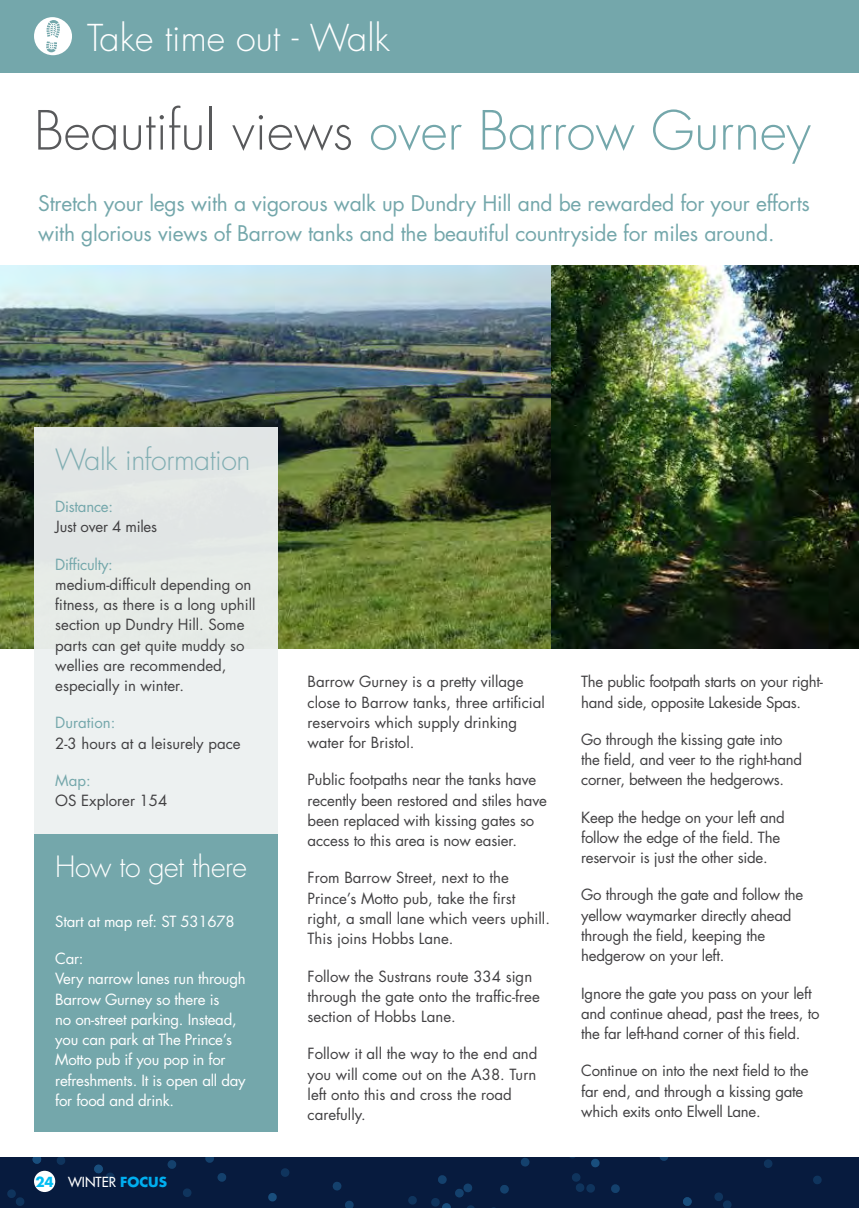
<style>
.page{position:relative;width:859px;height:1208px;background:#fff}
.page>*{position:absolute;margin:0;border:0;box-sizing:border-box;transform-origin:0 0}
.t1{font:300 52.5px "Futura LT";color:#74a7ab}
.t2{font:300 36px "Futura LT";color:#fff}
.t3{font:300 28.5px "Futura LT";letter-spacing:-.015em;color:#81aeb2}
.t4{font:300 28.5px "Futura LT";letter-spacing:-.015em;color:#fff}
.t5{font:21px/30px "Futura LT";letter-spacing:-.01em;color:#74a7ab}
.t6{font:15px/20.2px "Futura LT";letter-spacing:-.01em;color:#414042}
.t7{font:15px/20.2px "Futura LT";letter-spacing:-.015em;color:#fff}
.t8{font:15px "Futura LT";letter-spacing:-.015em;color:#74a7ab}
.t9{font:13.5px "Futura LT";color:#fff}
.s1{color:#58595b}
.s2{font-weight:700;color:#00bdf2}
.s3{font-weight:700;color:#00aeef}
</style>
<div class="page">
<div style="left:0;top:1157px;width:859px;height:51px;background:#071b3e"></div>
<div style="left:0;top:0;width:859px;height:72px;background:#74a7ab"></div>
<div style="left:34px;top:17px;width:38px;height:38px;background:#fff;border-radius:50%"></div>
<svg style="left:46px;top:20px;width:14px;height:32px"></svg>
<img style="left:0;top:266px;width:859px;height:382px">
<div style="left:34px;top:427px;width:244px;height:406px;background:#e7ece7"></div>
<div style="left:34px;top:833px;width:244px;height:298px;background:#74a7ab"></div>
<div style="left:34px;top:1170px;width:21px;height:22px;background:#fff;border-radius:50%"></div>
<h2 class="t2" style="left:87px;top:16px;width:304px">Take time out - Walk</h2>
<h1 class="t1" style="left:34px;top:99px;width:778px"><span class="s1">Beautiful views</span> over Barrow Gurney</h1>
<h3 class="t5" style="left:38px;top:188px;width:773px">Stretch your legs with a vigorous walk up Dundry Hill and be rewarded for your efforts with glorious views of Barrow tanks and the beautiful countryside for miles around.</h3>
<h3 class="t3" style="left:55px;top:443px;width:197px">Walk information</h3>
<p class="t8" style="left:55px;top:497px;width:59px">Distance:</p>
<p class="t6" style="left:55px;top:517px;width:103px">Just over 4 miles</p>
<p class="t8" style="left:55px;top:554px;width:59px">Difficulty:</p>
<p class="t6" style="left:55px;top:574px;width:202px">medium-difficult depending on fitness, as there is a long uphill section up Dundry Hill. Some parts can get quite muddy so wellies are recommended, especially in winter.</p>
<p class="t8" style="left:55px;top:713px;width:62px">Duration:</p>
<p class="t6" style="left:55px;top:733px;width:187px">2-3 hours at a leisurely pace</p>
<p class="t8" style="left:55px;top:771px;width:37px">Map:</p>
<p class="t6" style="left:55px;top:790px;width:114px">OS Explorer 154</p>
<h3 class="t4" style="left:55px;top:849px;width:193px">How to get there</h3>
<p class="t7" style="left:55px;top:911px;width:181px">Start at map ref: ST 531678</p>
<p class="t7" style="left:55px;top:948px;width:192px">Car:<br>Very narrow lanes run through<br>Barrow Gurney so there is<br>no on-street parking. Instead, you can park at The Prince’s<br>Motto pub if you pop in for refreshments. It is open all day for food and drink.</p>
<p class="t9" style="left:35px;top:1173px;width:133px"><span class="s2">24</span> WINTER <span class="s3">FOCUS</span></p>
<p class="t6" style="left:308px;top:672px;width:239px">Barrow Gurney is a pretty village close to Barrow tanks, three artificial reservoirs which supply drinking water for Bristol.</p>
<p class="t6" style="left:308px;top:770px;width:241px">Public footpaths near the tanks have recently been restored and stiles have been replaced with kissing gates so access to this area is now easier.</p>
<p class="t6" style="left:308px;top:868px;width:244px">From Barrow Street, next to the<br>Prince’s Motto pub, take the first right, a small lane which veers uphill.<br>This joins Hobbs Lane.</p>
<p class="t6" style="left:308px;top:966px;width:234px">Follow the Sustrans route 334 sign through the gate onto the traffic-free section of Hobbs Lane.</p>
<p class="t6" style="left:308px;top:1043px;width:231px">Follow it all the way to the end and you will come out on the A38. Turn left onto this and cross the road carefully.</p>
<p class="t6" style="left:581px;top:672px;width:243px">The public footpath starts on your right&shy;hand side, opposite Lakeside Spas.</p>
<p class="t6" style="left:581px;top:729px;width:222px">Go through the kissing gate into the field, and veer to the right-hand corner, between the hedgerows.</p>
<p class="t6" style="left:581px;top:807px;width:205px">Keep the hedge on your left and follow the edge of the field. The reservoir is just the other side.</p>
<p class="t6" style="left:581px;top:885px;width:224px">Go through the gate and follow the yellow waymarker directly ahead through the field, keeping the hedgerow on your left.</p>
<p class="t6" style="left:581px;top:983px;width:240px">Ignore the gate you pass on your left and continue ahead, past the trees, to the far left-hand corner of this field.</p>
<p class="t6" style="left:581px;top:1060px;width:229px">Continue on into the next field to the far end, and through a kissing gate which exits onto Elwell Lane.</p>
</div>
